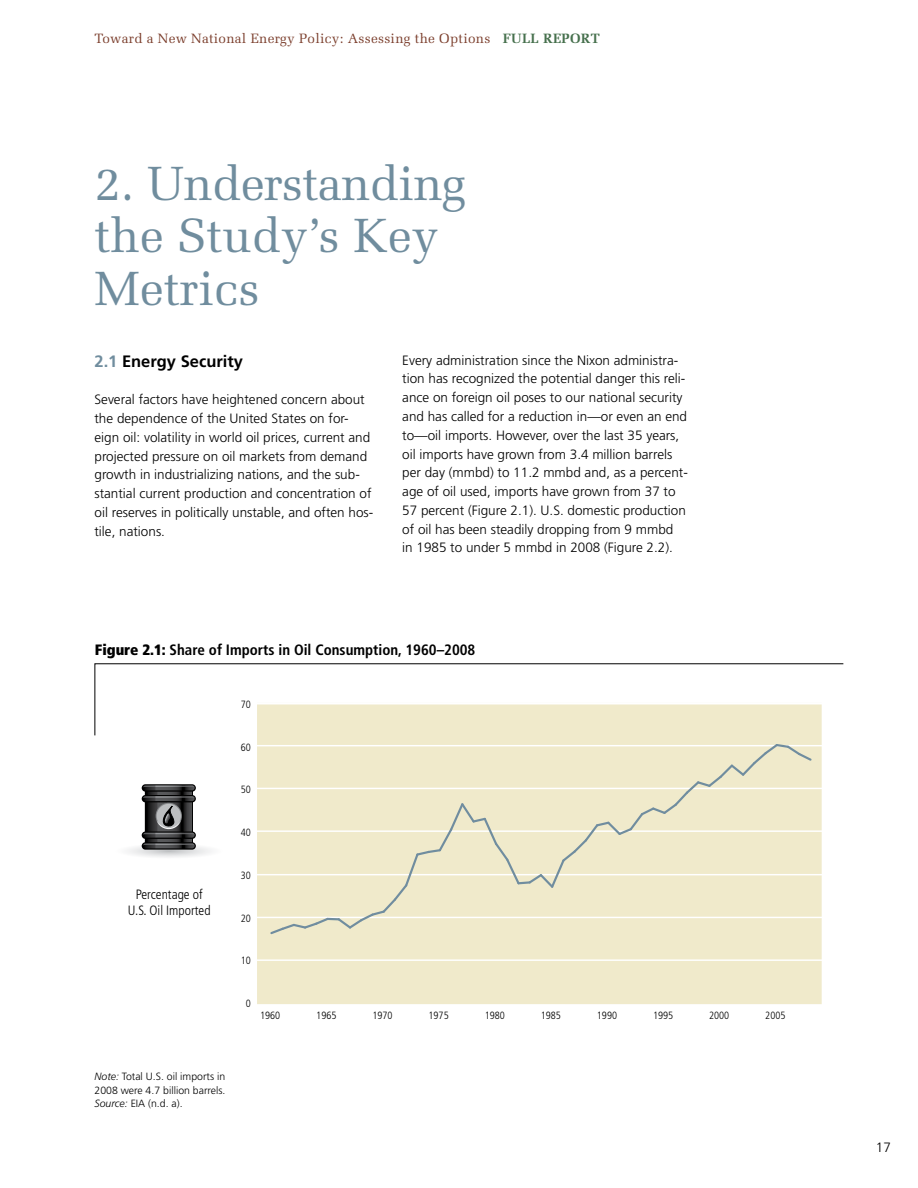
<style>
.page{position:relative;width:918px;height:1188px;background:#fff}
.page>*{position:absolute;margin:0;border:0;box-sizing:border-box;transform-origin:0 0}
.t1{font:48px/52.5px "Melior";color:#708d9e}
.t2{font:700 16.5px "Frutiger";color:#000}
.t3{font:700 condensed 15px "Frutiger";color:#000}
.t4{font:300 13.5px/18.8px "Frutiger";color:#000}
.t5{font:13.5px "Melior";letter-spacing:.02em;color:#7b3e2c}
.t6{font:300 condensed 13.5px/16.2px "Frutiger";color:#000;text-align:center}
.t7{font:300 10.5px/13.5px "Frutiger";color:#000;text-align:justify}
.t8{font:300 condensed 10.5px "Frutiger";color:#000}
.s1{font-weight:700;color:#46704d}
.s2{color:#708d9e}
.s3{font-weight:900}
.s4{font-style:italic}
</style>
<div class="page">
<div style="left:257px;top:703px;width:565px;height:302px;background:#f0eacb"></div>
<hr style="left:257px;top:1004px;width:566px;height:2px;background:#fff">
<hr style="left:257px;top:917px;width:566px;height:1px;background:#fff">
<hr style="left:257px;top:830px;width:566px;height:2px;background:#fff">
<hr style="left:257px;top:959px;width:566px;height:2px;background:#fff">
<hr style="left:257px;top:874px;width:566px;height:1px;background:#fff">
<hr style="left:257px;top:745px;width:566px;height:1px;background:#fff">
<hr style="left:257px;top:788px;width:566px;height:1px;background:#fff">
<svg style="left:269px;top:744px;width:544px;height:191px"></svg>
<svg style="left:142px;top:784px;width:54px;height:8px"></svg>
<svg style="left:128px;top:786px;width:83px;height:71px"></svg>
<svg style="left:94px;top:663px;width:750px;height:73px"></svg>
<p class="t5" style="left:94px;top:30px;width:507px">Toward a New National Energy Policy: Assessing the Options <span class="s1">FULL REPORT</span></p>
<h1 class="t1" style="left:94px;top:157px;width:373px">2. Understanding the Study’s Key<br>Metrics</h1>
<p class="t2" style="left:94px;top:352px;width:150px"><span class="s2">2.1</span> Energy Security</p>
<p class="t4" style="left:94px;top:390px;width:280px">Several factors have heightened concern about the dependence of the U nited States on for&shy;eign oil: volatility in world oil prices, current and projected pressure on oil markets from demand growth in industrializing nations, and the sub&shy;stantial current production and concentration of oil reserves in politically unstable, and often hos&shy;tile, nations.</p>
<p class="t4" style="left:402px;top:351px;width:287px">Every administration since the Nixon administra&shy;tion has recognized the potential danger this reli&shy;ance on foreign oil poses to our national security and has called for a reduction in—or even an end to—oil imports. However, over the last 35 years, oil imports have grown from 3.4 million barrels per day (mmbd) to 11.2 mmbd and, as a percent&shy;age of oil used, imports have grown from 37 to 57 percent (Figure 2.1). U .S. domestic production of oil has been steadily dropping from 9 mmbd<br>in 1985 to under 5 mmbd in 2008 (Figure 2.2).</p>
<p class="t3" style="left:95px;top:641px;width:382px"><span class="s3">Figure 2.1:</span> Share of Imports in Oil Consumption, 1960–2008</p>
<p class="t8" style="left:241px;top:698px;width:12px">70</p>
<p class="t8" style="left:241px;top:741px;width:12px">60</p>
<p class="t8" style="left:241px;top:784px;width:12px">50</p>
<p class="t8" style="left:241px;top:827px;width:12px">40</p>
<p class="t6" style="left:128px;top:886px;width:84px">Percentage of<br>U.S. Oil Imported</p>
<p class="t8" style="left:241px;top:869px;width:12px">30</p>
<p class="t8" style="left:241px;top:912px;width:12px">20</p>
<p class="t8" style="left:241px;top:955px;width:12px">10</p>
<p class="t8" style="left:246px;top:998px;width:7px">0</p>
<p class="t8" style="left:260px;top:1009px;width:22px">1960</p>
<p class="t8" style="left:316px;top:1009px;width:22px">1965</p>
<p class="t8" style="left:372px;top:1009px;width:22px">1970</p>
<p class="t8" style="left:429px;top:1009px;width:22px">1975</p>
<p class="t8" style="left:485px;top:1009px;width:22px">1980</p>
<p class="t8" style="left:541px;top:1009px;width:22px">1985</p>
<p class="t8" style="left:597px;top:1009px;width:22px">1990</p>
<p class="t8" style="left:653px;top:1009px;width:22px">1995</p>
<p class="t8" style="left:709px;top:1009px;width:22px">2000</p>
<p class="t8" style="left:765px;top:1009px;width:22px">2005</p>
<p class="t7" style="left:94px;top:1070px;width:132px"><span class="s4">Note:</span> Total U .S. oil imports in 2008 were 4.7 billion barrels.<br><span class="s4">Source:</span> EIA (n.d. a).</p>
<p class="t4" style="left:876px;top:1138px;width:17px">17</p>
</div>
